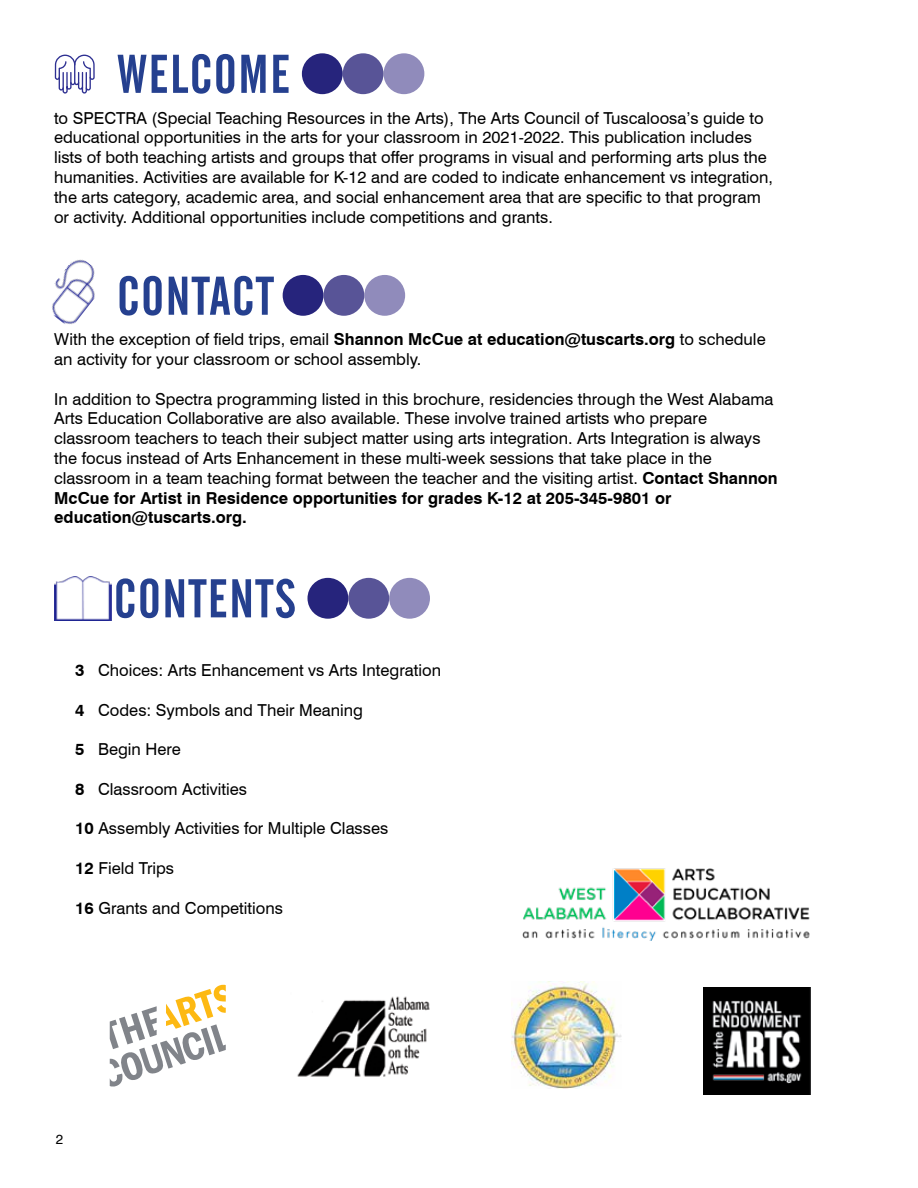
<style>
.page{position:relative;width:918px;height:1188px;background:#fff}
.page>*{position:absolute;margin:0;border:0;box-sizing:border-box;transform-origin:0 0}
.t1{font:54px "Alternate Gothic No 2 BT";letter-spacing:.03em;color:#25408f}
.t2{font:16.5px/19.8px "Swiss 721 BT";color:#000}
.t3{font:13.5px "Swiss 721 BT";color:#000}
.s1{font-weight:700}
</style>
<div class="page">
<svg style="left:110px;top:985px;width:116px;height:102px"></svg>
<img style="left:523px;top:868px;width:287px;height:72px">
<img style="left:297px;top:996px;width:133px;height:81px">
<img style="left:511px;top:981px;width:111px;height:107px">
<img style="left:703px;top:988px;width:107px;height:107px">
<div style="left:384px;top:53px;width:40px;height:41px;background:#908bbb;border-radius:50%"></div>
<div style="left:343px;top:53px;width:41px;height:41px;background:#585497;border-radius:50%"></div>
<div style="left:302px;top:53px;width:41px;height:41px;background:#26247c;border-radius:50%"></div>
<div style="left:364px;top:275px;width:41px;height:41px;background:#908bbb;border-radius:50%"></div>
<div style="left:323px;top:275px;width:41px;height:41px;background:#585497;border-radius:50%"></div>
<div style="left:283px;top:275px;width:40px;height:41px;background:#26247c;border-radius:50%"></div>
<div style="left:389px;top:578px;width:41px;height:41px;background:#908bbb;border-radius:50%"></div>
<div style="left:348px;top:578px;width:41px;height:41px;background:#585497;border-radius:50%"></div>
<div style="left:308px;top:578px;width:40px;height:41px;background:#26247c;border-radius:50%"></div>
<div style="left:53px;top:52px;width:44px;height:44px;border:1px solid #fff;border-radius:6px"></div>
<svg style="left:54px;top:54px;width:41px;height:40px"></svg>
<img style="left:52px;top:259px;width:43px;height:65px">
<img style="left:54px;top:577px;width:58px;height:43px">
<h1 class="t1" style="left:117px;top:44px;width:174px">WELCOME</h1>
<p class="t2" style="left:54px;top:108px;width:721px">to SPECTRA (Special Teaching Resources in the Arts), The Arts Council of Tuscaloosa’s guide to educational opportunities in the arts for your classroom in 2021-2022. This publication includes lists of both teaching artists and groups that offer programs in visual and performing arts plus the humanities. Activities are available for K-12 and are coded to indicate enhancement vs integration, the arts category, academic area, and social enhancement area that are specific to that program or activity. Additional opportunities include competitions and grants.</p>
<h1 class="t1" style="left:117px;top:266px;width:158px">CONTACT</h1>
<p class="t2" style="left:54px;top:329px;width:713px">With the exception of field trips, email <span class="s1">Shannon McCue at education@tuscarts.org</span> to schedule an activity for your classroom or school assembly.</p>
<p class="t2" style="left:54px;top:389px;width:725px">In addition to Spectra programming listed in this brochure, residencies through the West Alabama Arts Education Collaborative are also available. These involve trained artists who prepare classroom teachers to teach their subject matter using arts integration. Arts Integration is always the focus instead of Arts Enhancement in these multi-week sessions that take place in the classroom in a team teaching format between the teacher and the visiting artist. <span class="s1">Contact Shannon McCue for Artist in Residence opportunities for grades K-12 at 205-345-9801 or education@tuscarts.org.</span></p>
<h1 class="t1" style="left:114px;top:569px;width:183px">CONTENTS</h1>
<p class="t2" style="left:75px;top:660px;width:367px"><span class="s1">3</span> Choices: Arts Enhancement vs Arts Integration</p>
<p class="t2" style="left:75px;top:700px;width:289px"><span class="s1">4</span> Codes: Symbols and Their Meaning</p>
<p class="t2" style="left:75px;top:739px;width:107px"><span class="s1">5</span> Begin Here</p>
<p class="t2" style="left:75px;top:779px;width:173px"><span class="s1">8</span> Classroom Activities</p>
<p class="t2" style="left:75px;top:819px;width:314px"><span class="s1">10</span> Assembly Activities for Multiple Classes</p>
<p class="t2" style="left:75px;top:858px;width:100px"><span class="s1">12</span> Field Trips</p>
<p class="t2" style="left:75px;top:898px;width:209px"><span class="s1">16</span> Grants and Competitions</p>
<p class="t3" style="left:56px;top:1131px;width:9px">2</p>
</div>
